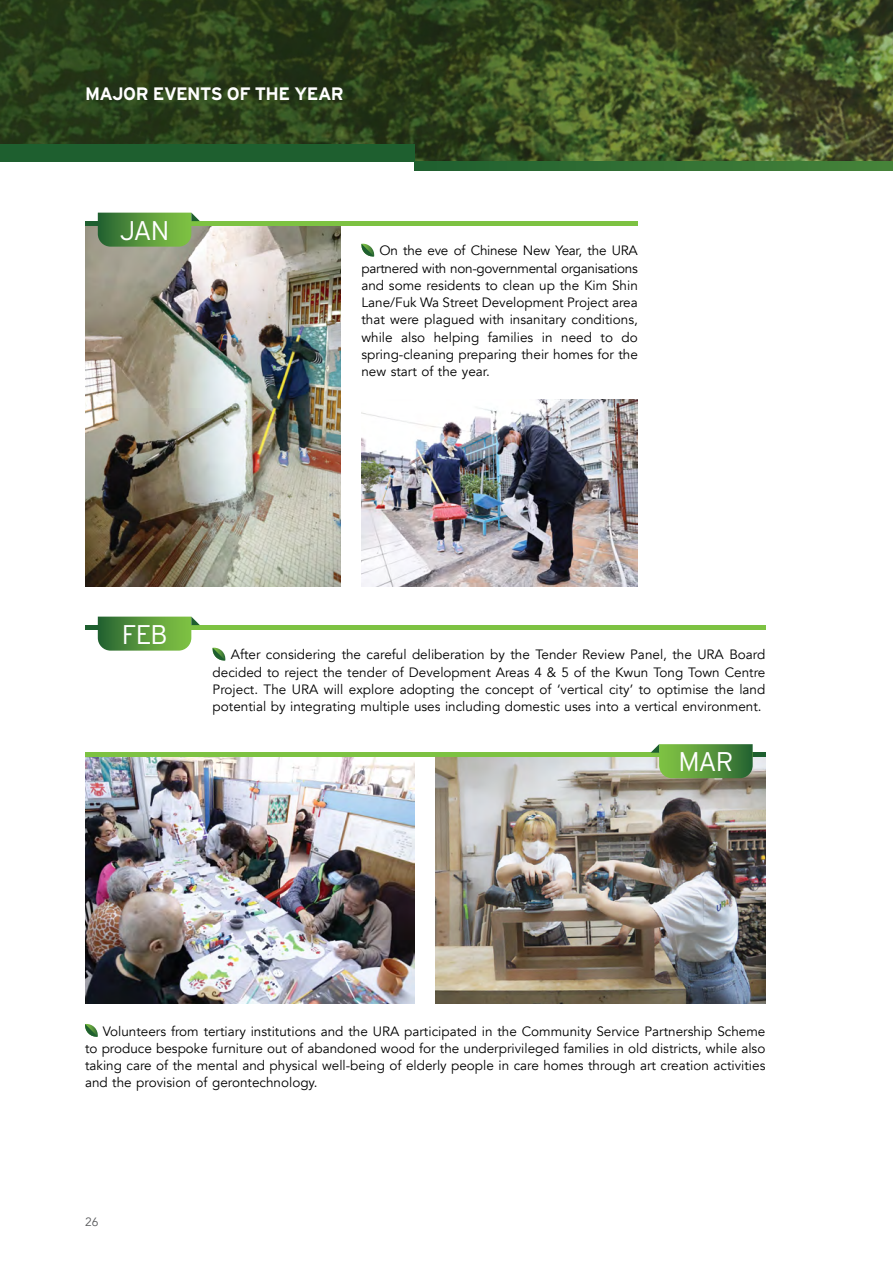
<style>
.page{position:relative;width:893px;height:1263px;background:#fff}
.page>*{position:absolute;margin:0;border:0;box-sizing:border-box;transform-origin:0 0}
.t1{font:300 27px "Interstate";letter-spacing:-.04em;color:#fff}
.t2{font:700 18px "Interstate";letter-spacing:-.035em;color:#fff}
.t3{font:13.5px/17.2px "Avenir";color:#000;text-align:justify}
.t4{font:12px "Avenir";color:#58595b}
</style>
<div class="page">
<img style="left:0;top:0;width:893px;height:162px">
<div style="left:0;top:145px;width:415px;height:17px;background:#1e5f2f"></div>
<svg style="left:415px;top:162px;width:478px;height:8px"></svg>
<img style="left:361px;top:400px;width:277px;height:187px">
<img style="left:85px;top:225px;width:255px;height:362px">
<hr style="left:98px;top:221px;width:540px;height:4px;background:#7dc242">
<hr style="left:85px;top:221px;width:13px;height:4px;background:#1e5f2f">
<svg style="left:98px;top:213px;width:102px;height:34px"></svg>
<svg style="left:361px;top:244px;width:13px;height:13px"></svg>
<hr style="left:98px;top:625px;width:667px;height:4px;background:#7dc242">
<hr style="left:85px;top:625px;width:13px;height:4px;background:#1e5f2f">
<svg style="left:98px;top:617px;width:102px;height:34px"></svg>
<svg style="left:212px;top:648px;width:14px;height:13px"></svg>
<img style="left:85px;top:757px;width:330px;height:246px">
<img style="left:436px;top:757px;width:329px;height:246px">
<hr style="left:85px;top:753px;width:668px;height:4px;background:#7dc242">
<hr style="left:753px;top:753px;width:12px;height:4px;background:#1e5f2f">
<svg style="left:651px;top:744px;width:102px;height:34px"></svg>
<svg style="left:85px;top:1024px;width:13px;height:13px"></svg>
<h2 class="t2" style="left:85px;top:84px;width:260px">MAJOR EVENTS OF THE YEAR</h2>
<p class="t1" style="left:120px;top:215px;width:51px">JAN</p>
<p class="t3" style="left:361px;top:242px;width:278px;text-indent:18px">On the eve of Chinese New Year, the URA partnered with non-governmental organisations and some residents to clean up the Kim Shin Lane/Fuk Wa Street Development Project area that were plagued with insanitary conditions, while also helping families in need to do spring-cleaning preparing their homes for the new start of the year.</p>
<h2 class="t1" style="left:122px;top:619px;width:47px">FEB</h2>
<p class="t3" style="left:213px;top:646px;width:554px;text-indent:18px">After considering the careful deliberation by the Tender Review Panel, the URA Board decided to reject the tender of Development Areas 4 &amp; 5 of the Kwun Tong Town Centre Project. The URA will explore adopting the concept of ‘vertical city’ to optimise the land potential by integrating multiple uses including domestic uses into a vertical environment.</p>
<p class="t1" style="left:678px;top:747px;width:57px">MAR</p>
<p class="t3" style="left:85px;top:1022px;width:682px;text-indent:18px">Volunteers from tertiary institutions and the URA participated in the Community Service Partnership Scheme to produce bespoke furniture out of abandoned wood for the underprivileged families in old districts, while also taking care of the mental and physical well-being of elderly people in care homes through art creation activities and the provision of gerontechnology.</p>
<p class="t4" style="left:85px;top:1214px;width:15px">26</p>
</div>
